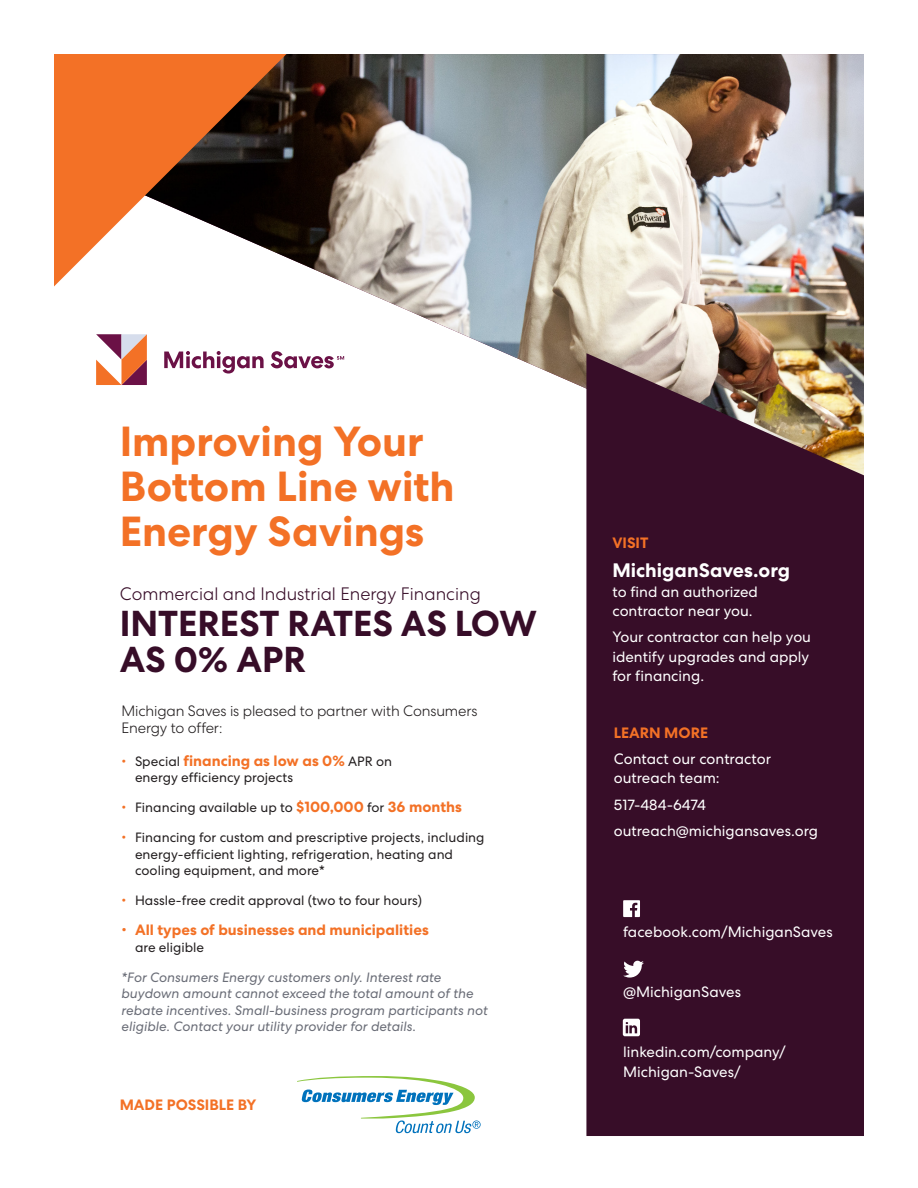
<style>
.page{position:relative;width:918px;height:1188px;background:#fff}
.page>*{position:absolute;margin:0;border:0;box-sizing:border-box;transform-origin:0 0}
.t1{font:700 42px/45px "Centra No 2";color:#f37126}
.t2{font:700 36px/36px "Centra No 2";color:#370d28}
.Body{font:700 19.5px "Centra No 2";color:#fff}
.t3{font:300 18px "Centra No 2";color:#370d28}
.Body-2{font:15px/19.5px "Centra No 2";color:#fff}
.t4{font:700 15px "Centra No 2";color:#f37126}
.Copy_Black{font:300 15px/16.5px "Centra No 2";letter-spacing:-.01em;color:#231f20}
.t5{font:13.5px/16.5px "Centra No 2";color:#231f20}
.Copy{font:italic 13.5px/16.5px "Centra No 2";color:#6a6d77}
.s1{font-family:"Helvetica Neue";font-weight:400;font-size:13.5px}
.s2{font-weight:400;font-size:13.5px;color:#231f20}
.s3{font-family:"Helvetica Neue";color:#f37126}
.s4{font-weight:700;font-size:15px;color:#f37126}
.s5{font-family:"Helvetica Neue"}
</style>
<div class="page">
<img style="left:270px;top:54px;width:594px;height:335px">
<svg style="left:164px;top:351px;width:100px;height:23px"></svg>
<svg style="left:96px;top:334px;width:51px;height:51px"></svg>
<svg style="left:271px;top:351px;width:73px;height:17px"></svg>
<svg style="left:54px;top:54px;width:232px;height:232px;fill:#f37126"></svg>
<svg style="left:297px;top:1076px;width:184px;height:57px"></svg>
<svg style="left:586px;top:353px;width:278px;height:783px;background:#40172e"></svg>
<svg style="left:623px;top:900px;width:17px;height:17px"></svg>
<svg style="left:623px;top:961px;width:21px;height:17px"></svg>
<svg style="left:623px;top:1019px;width:17px;height:17px"></svg>
<p class="t1" style="left:120px;top:420px;width:336px">Improving Your<br>Bottom Line with<br>Energy Savings</p>
<p class="t3" style="left:120px;top:584px;width:363px">Commercial and Industrial Energy Financing</p>
<p class="t2" style="left:120px;top:606px;width:419px">INTEREST RATES AS LOW<br>AS 0% APR</p>
<p class="Copy_Black" style="left:122px;top:703px;width:357px">Michigan Saves is pleased to partner with Consumers<br>Energy to offer:</p>
<p class="t4" style="left:122px;top:752px;width:272px"><span class="s1">•</span> <span class="s2">Special</span> financing as low as 0% <span class="s2">APR on</span></p>
<p class="t5" style="left:135px;top:769px;width:160px">energy efficiency projects</p>
<p class="t5" style="left:122px;top:799px;width:342px"><span class="s3">•</span> Financing available up to <span class="s4">$100,000</span> for <span class="s4">36 months</span></p>
<p class="t5" style="left:135px;top:829px;width:351px;text-indent:-14px"><span class="s3">•</span> Financing for custom and prescriptive projects, including energy-efficient lighting, refrigeration, heating and cooling equipment, and more*</p>
<p class="t5" style="left:122px;top:892px;width:302px"><span class="s3">•</span> Hassle-free credit approval (two to four hours)</p>
<p class="t4" style="left:122px;top:921px;width:309px"><span class="s5">•</span> All types of businesses and municipalities</p>
<p class="t5" style="left:135px;top:939px;width:71px">are eligible</p>
<p class="Copy" style="left:122px;top:969px;width:368px">*For Consumers Energy customers only. Interest rate buydown amount cannot exceed the total amount of the rebate incentives. Small-business program participants not eligible. Contact your utility provider for details.</p>
<p class="t4" style="left:120px;top:1096px;width:138px">MADE POSSIBLE BY</p>
<p class="t4" style="left:612px;top:534px;width:37px">VISIT</p>
<p class="Body" style="left:612px;top:559px;width:179px">MichiganSaves.org</p>
<p class="Body-2" style="left:612px;top:582px;width:147px">to find an authorized contractor near you.</p>
<p class="Body-2" style="left:612px;top:627px;width:200px">Your contractor can help you identify upgrades and apply for financing.</p>
<p class="t4" style="left:614px;top:724px;width:96px">LEARN MORE</p>
<p class="Body-2" style="left:614px;top:749px;width:159px">Contact our contractor outreach team:</p>
<p class="Body-2" style="left:614px;top:795px;width:94px">517-484-6474</p>
<p class="Body-2" style="left:614px;top:821px;width:206px">outreach@michigansaves.org</p>
<p class="Body-2" style="left:623px;top:922px;width:211px">facebook.com/MichiganSaves</p>
<p class="Body-2" style="left:623px;top:982px;width:119px">@MichiganSaves</p>
<p class="Body-2" style="left:623px;top:1042px;width:164px">linkedin.com/company/<br>Michigan-Saves/</p>
</div>
